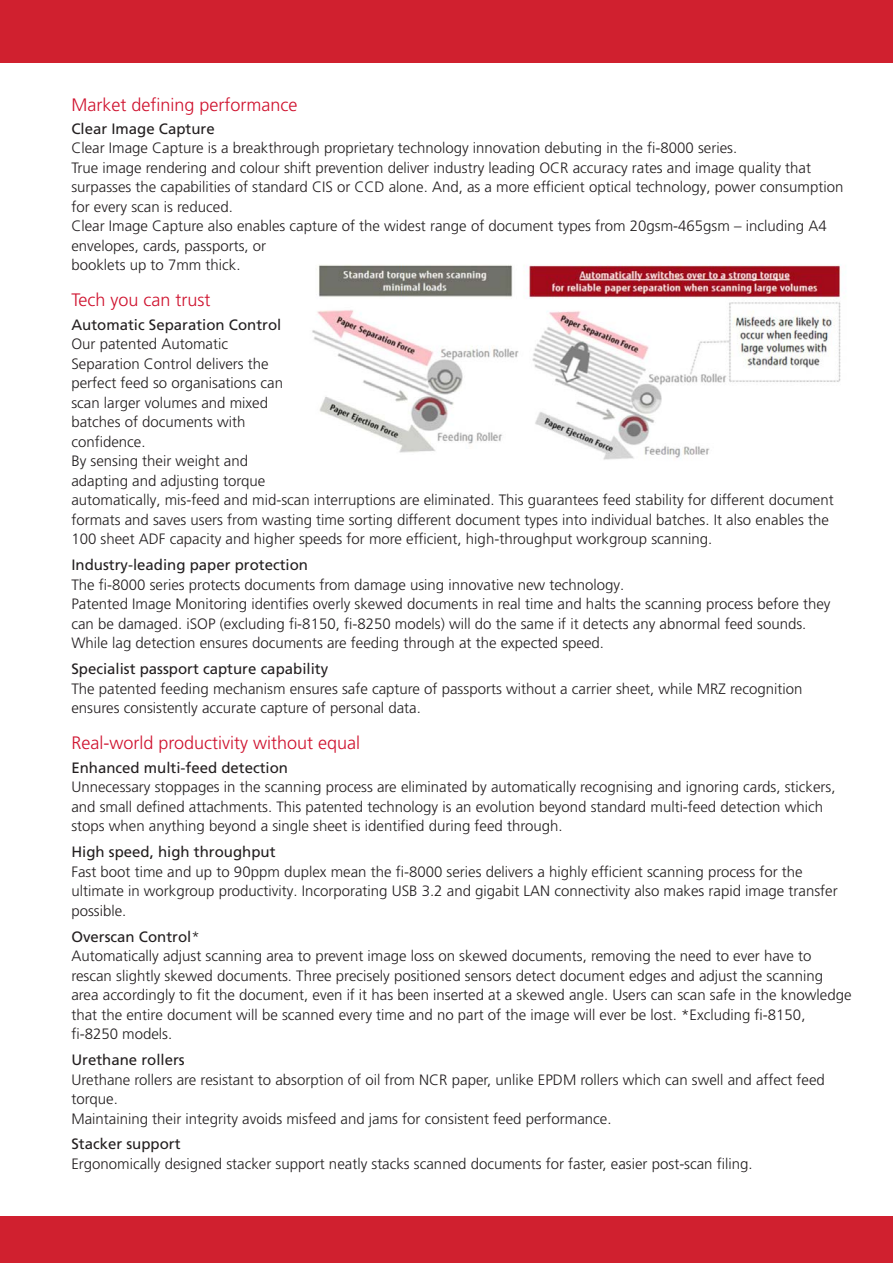
<style>
.page{position:relative;width:893px;height:1263px;background:#fff}
.page>*{position:absolute;margin:0;border:0;box-sizing:border-box;transform-origin:0 0}
.SUBHEADS{font:300 18px "Frutiger LT Pro";color:#cf122e}
.BODY_COPY{font:300 15px/19.5px "Frutiger LT Pro";color:#231f20}
.SUBHEADS-2{font:300 15px/19.5px "Frutiger LT Pro";color:#231f20}
.BODY_COPY-2{font:15px "Frutiger LT Pro";color:#231f20}
.SUBHEADS-3{font:15px "Frutiger LT Pro";color:#231f20}
.s1{font-weight:300}
</style>
<div class="page">
<div style="left:0;top:0;width:893px;height:63px;background:#d0202f"></div>
<div style="left:0;top:1216px;width:893px;height:47px;background:#d0202f"></div>
<img style="left:312px;top:265px;width:529px;height:195px">
<p class="SUBHEADS" style="left:71px;top:95px;width:228px">Market defining performance</p>
<p class="SUBHEADS-3" style="left:71px;top:120px;width:145px">Clear Image Capture</p>
<p class="SUBHEADS-2" style="left:71px;top:138px;width:773px">Clear Image Capture is a breakthrough proprietary technology innovation debuting in the fi-8000 series.<br>True image rendering and colour shift prevention deliver industry leading OCR accuracy rates and image quality that surpasses the capabilities of standard CIS or CCD alone. And, as a more efficient optical technology, power consumption for every scan is reduced.<br>Clear Image Capture also enables capture of the widest range of document types from 20gsm-465gsm – including A4 envelopes, cards, passports, or<br>booklets up to 7mm thick.</p>
<p class="SUBHEADS" style="left:71px;top:289px;width:141px">Tech you can trust</p>
<p class="SUBHEADS-3" style="left:71px;top:316px;width:212px">Automatic Separation Control</p>
<p class="BODY_COPY" style="left:71px;top:334px;width:764px">Our patented Automatic<br>Separation Control delivers the<br>perfect feed so organisations can<br>scan larger volumes and mixed<br>batches of documents with<br>confidence.<br>By sensing their weight and<br>adapting and adjusting torque<br>automatically, mis-feed and mid-scan interruptions are eliminated. This guarantees feed stability for different document formats and saves users from wasting time sorting different document types into individual batches. It also enables the 100 sheet ADF capacity and higher speeds for more efficient, high-throughput workgroup scanning.</p>
<p class="BODY_COPY-2" style="left:71px;top:556px;width:238px">Industry-leading paper protection</p>
<p class="BODY_COPY" style="left:71px;top:575px;width:761px">The fi-8000 series protects documents from damage using innovative new technology.<br>Patented Image Monitoring identifies overly skewed documents in real time and halts the scanning process before they can be damaged. iSOP (excluding fi-8150, fi-8250 models) will do the same if it detects any abnormal feed sounds.<br>While lag detection ensures documents are feeding through at the expected speed.</p>
<p class="BODY_COPY-2" style="left:71px;top:660px;width:258px">Specialist passport capture capability</p>
<p class="BODY_COPY" style="left:71px;top:679px;width:732px">The patented feeding mechanism ensures safe capture of passports without a carrier sheet, while MRZ recognition ensures consistently accurate capture of personal data.</p>
<p class="SUBHEADS" style="left:71px;top:732px;width:290px">Real-world productivity without equal</p>
<p class="SUBHEADS-3" style="left:71px;top:759px;width:218px">Enhanced multi-feed detection</p>
<p class="BODY_COPY" style="left:71px;top:777px;width:766px">Unnecessary stoppages in the scanning process are eliminated by automatically recognising and ignoring cards, stickers, and small defined attachments. This patented technology is an evolution beyond standard multi-feed detection which stops when anything beyond a single sheet is identified during feed through.</p>
<p class="BODY_COPY-2" style="left:71px;top:843px;width:206px">High speed, high throughput</p>
<p class="BODY_COPY" style="left:71px;top:862px;width:768px">Fast boot time and up to 90ppm duplex mean the fi-8000 series delivers a highly efficient scanning process for the ultimate in workgroup productivity. Incorporating USB 3.2 and gigabit LAN connectivity also makes rapid image transfer possible.</p>
<p class="BODY_COPY-2" style="left:71px;top:928px;width:130px">Overscan Control<span class="s1">*</span></p>
<p class="BODY_COPY" style="left:71px;top:946px;width:782px">Automatically adjust scanning area to prevent image loss on skewed documents, removing the need to ever have to rescan slightly skewed documents. Three precisely positioned sensors detect document edges and adjust the scanning area accordingly to fit the document, even if it has been inserted at a skewed angle. Users can scan safe in the knowledge that the entire document will be scanned every time and no part of the image will ever be lost. *Excluding fi-8150, fi-8250 models.</p>
<p class="BODY_COPY-2" style="left:71px;top:1051px;width:115px">Urethane rollers</p>
<p class="BODY_COPY" style="left:71px;top:1070px;width:755px">Urethane rollers are resistant to absorption of oil from NCR paper, unlike EPDM rollers which can swell and affect feed torque.<br>Maintaining their integrity avoids misfeed and jams for consistent feed performance.</p>
<p class="BODY_COPY-2" style="left:71px;top:1135px;width:111px">Stacker support</p>
<p class="BODY_COPY" style="left:71px;top:1154px;width:683px">Ergonomically designed stacker support neatly stacks scanned documents for faster, easier post-scan filing.</p>
</div>
